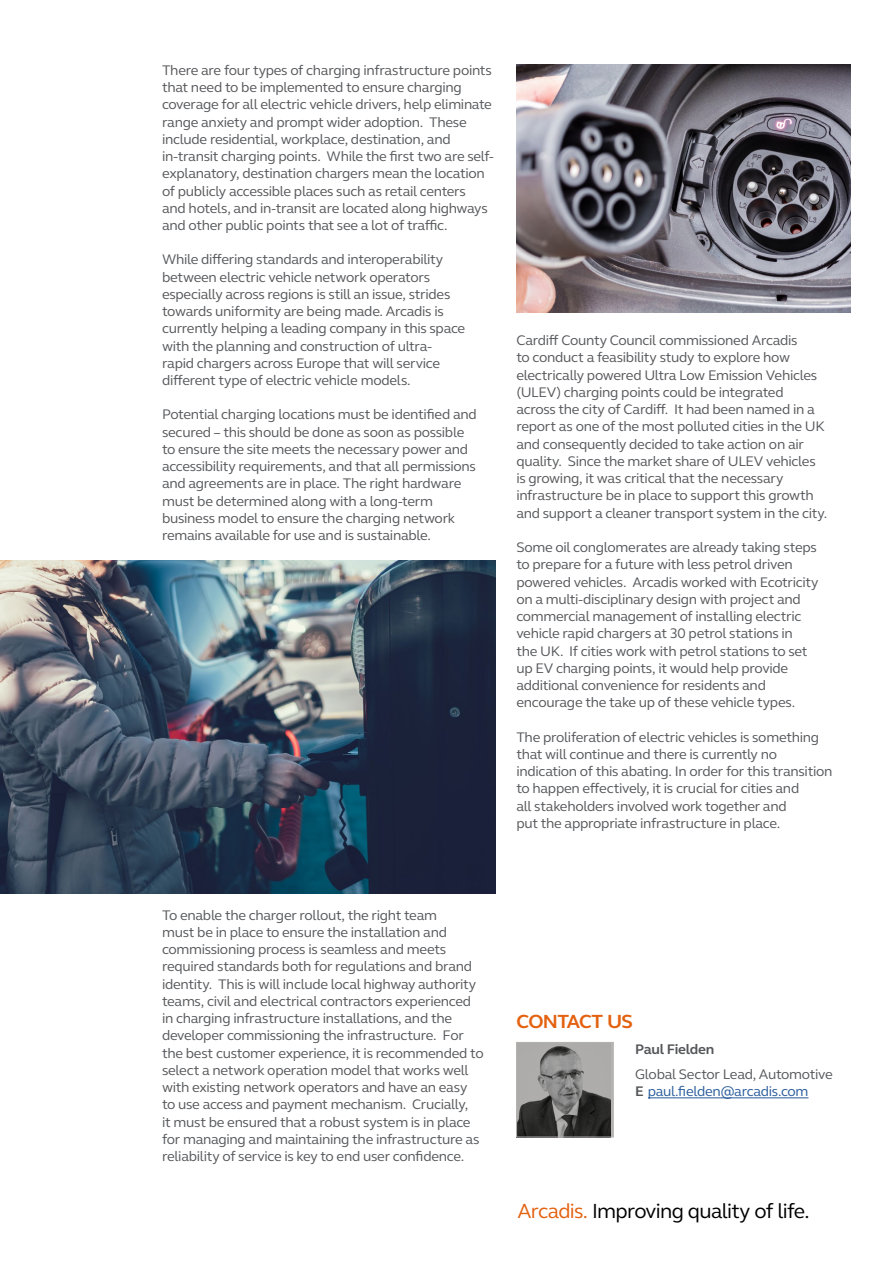
<style>
.page{position:relative;width:893px;height:1263px;background:#fff}
.page>*{position:absolute;margin:0;border:0;box-sizing:border-box;transform-origin:0 0}
.Intro_paragraph{font:21px "FS Elliot Pro";letter-spacing:-.035em;color:#000}
.Secondary_Heading{font:700 19.5px "FS Elliot Pro";letter-spacing:-.04em;color:#e3610f}
.body_copy{font:14.25px/17.2px "FS Elliot Pro";letter-spacing:-.02em;color:#55575a}
.t1{font:700 14.25px "FS Elliot Pro";letter-spacing:-.02em;color:#55575a}
.s1{font-weight:700}
.s2{color:#275b9b}
.s3{color:#e3610f}
</style>
<div class="page">
<img style="left:0;top:560px;width:495px;height:333px">
<img style="left:516px;top:64px;width:334px;height:248px">
<hr style="left:648px;top:1097px;width:160px;height:1px;background:#275b9b">
<img style="left:518px;top:1044px;width:93px;height:91px">
<div style="left:516px;top:1042px;width:97px;height:95px;border:1px solid #b5b3b2"></div>
<p class="body_copy" style="left:162px;top:61px;width:333px">There are four types of charging infrastructure points that need to be implemented to ensure charging coverage for all electric vehicle drivers, help eliminate range anxiety and prompt wider adoption. These include residential, workplace, destination, and in-transit charging points. While the first two are self&shy;explanatory, destination chargers mean the location of publicly accessible places such as retail centers<br>and hotels, and in-transit are located along highways and other public points that see a lot of traffic.</p>
<p class="body_copy" style="left:162px;top:251px;width:305px">While differing standards and interoperability between electric vehicle network operators especially across regions is still an issue, strides towards uniformity are being made. Arcadis is currently helping a leading company in this space with the planning and construction of ultra&shy;rapid chargers across Europe that will service different type of electric vehicle models.</p>
<p class="body_copy" style="left:162px;top:406px;width:316px">Potential charging locations must be identified and secured – this should be done as soon as possible to ensure the site meets the necessary power and accessibility requirements, and that all permissions and agreements are in place. The right hardware must be determined along with a long-term business model to ensure the charging network remains available for use and is sustainable.</p>
<p class="body_copy" style="left:516px;top:331px;width:312px">Cardiff County Council commissioned Arcadis<br>to conduct a feasibility study to explore how electrically powered Ultra Low Emission Vehicles (ULEV) charging points could be integrated<br>across the city of Cardiff. It had been named in a report as one of the most polluted cities in the UK and consequently decided to take action on air quality. Since the market share of ULEV vehicles is growing, it was critical that the necessary infrastructure be in place to support this growth and support a cleaner transport system in the city.</p>
<p class="body_copy" style="left:516px;top:538px;width:304px">Some oil conglomerates are already taking steps to prepare for a future with less petrol driven powered vehicles. Arcadis worked with Ecotricity on a multi-disciplinary design with project and commercial management of installing electric vehicle rapid chargers at 30 petrol stations in<br>the UK. If cities work with petrol stations to set up EV charging points, it would help provide additional convenience for residents and encourage the take up of these vehicle types.</p>
<p class="body_copy" style="left:516px;top:728px;width:318px">The proliferation of electric vehicles is something that will continue and there is currently no indication of this abating. In order for this transition to happen effectively, it is crucial for cities and<br>all stakeholders involved work together and<br>put the appropriate infrastructure in place.</p>
<p class="body_copy" style="left:162px;top:906px;width:323px">To enable the charger rollout, the right team<br>must be in place to ensure the installation and commissioning process is seamless and meets required standards both for regulations and brand identity. This is will include local highway authority teams, civil and electrical contractors experienced in charging infrastructure installations, and the developer commissioning the infrastructure. For the best customer experience, it is recommended to select a network operation model that works well with existing network operators and have an easy to use access and payment mechanism. Crucially,<br>it must be ensured that a robust system is in place for managing and maintaining the infrastructure as reliability of service is key to end user confidence.</p>
<p class="Secondary_Heading" style="left:516px;top:1009px;width:118px">CONTACT US</p>
<p class="t1" style="left:635px;top:1040px;width:81px">Paul Fielden</p>
<p class="body_copy" style="left:635px;top:1065px;width:199px">Global Sector Lead, Automotive<br><span class="s1">E</span> <span class="s2">paul.fielden@arcadis.com</span></p>
<p class="Intro_paragraph" style="left:517px;top:1197px;width:294px"><span class="s3">Arcadis.</span> Improving quality of life.</p>
</div>
